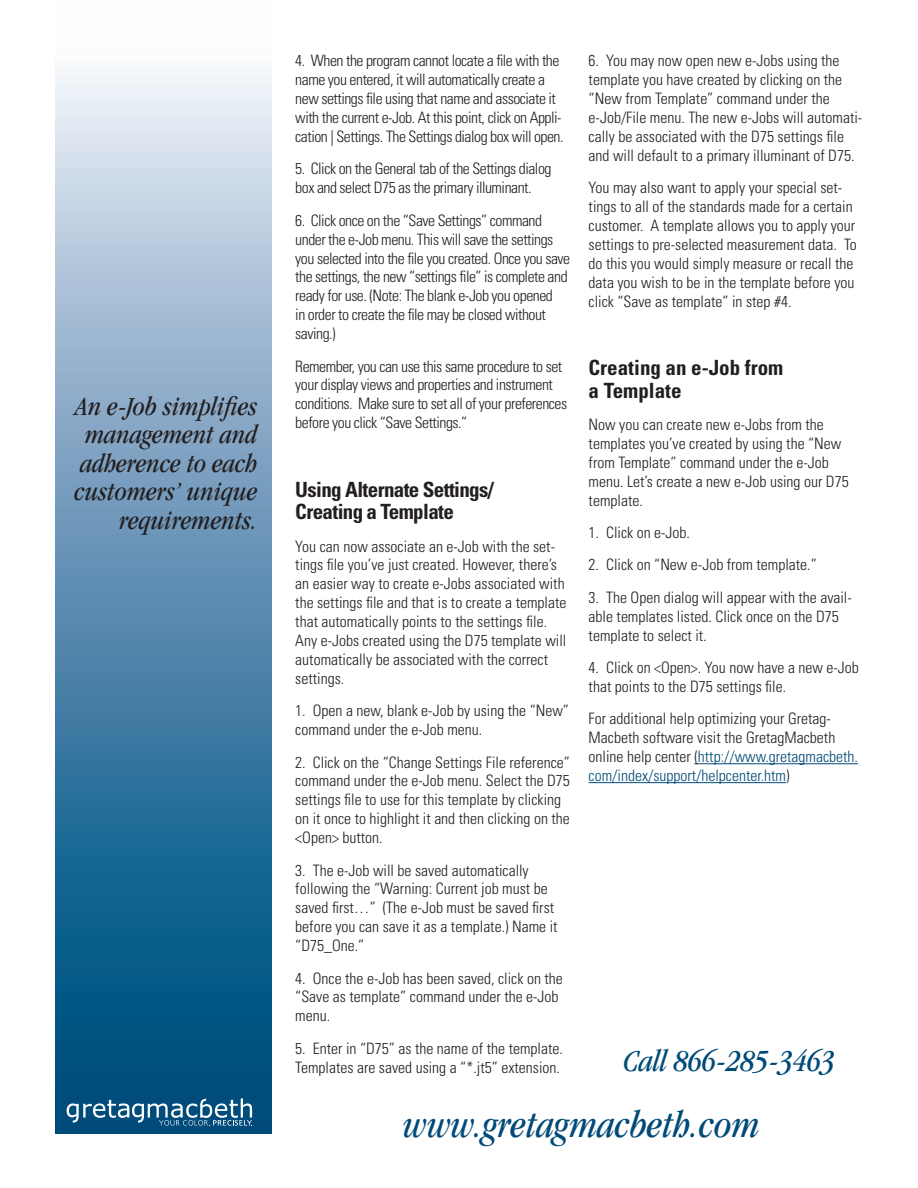
<style>
.page{position:relative;width:918px;height:1188px;background:#fff}
.page>*{position:absolute;margin:0;border:0;box-sizing:border-box;transform-origin:0 0}
.t1{font:italic condensed 39px "Garamond";color:#004a78}
.t2{font:italic condensed 31.5px "Garamond";color:#004a78}
.t3{font:italic condensed 27px/28.5px "Garamond";color:#231f20;text-align:right}
.t4{font:700 condensed 21px/22.5px "Univers";letter-spacing:-.03em;color:#231f20}
.t5{font:700 condensed 21px/22.5px "Univers";color:#231f20}
.t6{font:300 condensed 15.75px/18.9px "Univers";color:#231f20}
.t7{font:300 condensed 15.75px/18.9px "Univers";letter-spacing:-.03em;color:#231f20}
.s1{color:#004a78}
</style>
<div class="page">
<hr style="left:698px;top:763px;width:160px;height:1px;background:#004a78">
<hr style="left:589px;top:782px;width:197px;height:1px;background:#004a78">
<svg style="left:55px;top:70px;width:216px;height:1064px;background:#6393b4"></svg>
<svg style="left:67px;top:1098px;width:185px;height:28px;background:#3b7599"></svg>
<h3 class="t3" style="left:74px;top:392px;width:184px">An e-Job simplifies management and adherence to each customers’ unique requirements.</h3>
<p class="t7" style="left:295px;top:51px;width:270px">4. When the program cannot locate a file with the name you entered, it will automatically create a new settings file using that name and associate it with the current e-Job. At this point, click on Appli&shy;cation | Settings. The Settings dialog box will open.</p>
<p class="t7" style="left:295px;top:159px;width:258px">5. Click on the General tab of the Settings dialog box and select D75 as the primary illuminant.</p>
<p class="t7" style="left:295px;top:211px;width:276px">6. Click once on the “Save Settings” command under the e-Job menu. This will save the settings you selected into the file you created. Once you save the settings, the new “settings file” is complete and ready for use. (Note: The blank e-Job you opened<br>in order to create the file may be closed without saving.)</p>
<p class="t7" style="left:295px;top:357px;width:273px">Remember, you can use this same procedure to set your display views and properties and instrument conditions. Make sure to set all of your preferences before you click “Save Settings.”</p>
<h3 class="t4" style="left:295px;top:478px;width:200px">Using Alternate Settings/<br>Creating a Template</h3>
<p class="t6" style="left:295px;top:537px;width:273px">You can now associate an e-Job with the set&shy;tings file you’ve just created. However, there’s an easier way to create e-Jobs associated with the settings file and that is to create a template that automatically points to the settings file.<br>Any e-Jobs created using the D75 template will automatically be associated with the correct settings.</p>
<p class="t6" style="left:295px;top:701px;width:275px">1. Open a new, blank e-Job by using the “New” command under the e-Job menu.</p>
<p class="t6" style="left:295px;top:753px;width:276px">2. Click on the “Change Settings File reference” command under the e-Job menu. Select the D75 settings file to use for this template by clicking on it once to highlight it and then clicking on the &lt;Open&gt; button.</p>
<p class="t6" style="left:295px;top:861px;width:264px">3. The e-Job will be saved automatically following the “Warning: Current job must be saved first…” (The e-Job must be saved first before you can save it as a template.) Name it “D75_One.”</p>
<p class="t6" style="left:295px;top:969px;width:269px">4. Once the e-Job has been saved, click on the “Save as template” command under the e-Job menu.</p>
<p class="t6" style="left:295px;top:1039px;width:269px">5. Enter in “D75” as the name of the template.<br>Templates are saved using a “*.jt5” extension.</p>
<p class="t6" style="left:589px;top:51px;width:275px">6. You may now open new e-Jobs using the template you have created by clicking on the “New from Template” command under the e-Job/File menu. The new e-Jobs will automati&shy;cally be associated with the D75 settings file and will default to a primary illuminant of D75.</p>
<p class="t6" style="left:589px;top:178px;width:270px">You may also want to apply your special set&shy;tings to all of the standards made for a certain customer. A template allows you to apply your settings to pre-selected measurement data. To do this you would simply measure or recall the data you wish to be in the template before you click “Save as template” in step #4.</p>
<h3 class="t5" style="left:589px;top:356px;width:196px">Creating an e-Job from a Template</h3>
<p class="t6" style="left:589px;top:415px;width:262px">Now you can create new e-Jobs from the templates you’ve created by using the “New from Template” command under the e-Job menu. Let’s create a new e-Job using our D75 template.</p>
<p class="t6" style="left:589px;top:523px;width:103px">1. Click on e-Job.</p>
<p class="t6" style="left:589px;top:555px;width:230px">2. Click on “New e-Job from template.”</p>
<p class="t6" style="left:589px;top:588px;width:265px">3. The Open dialog will appear with the avail&shy;able templates listed. Click once on the D75 template to select it.</p>
<p class="t6" style="left:589px;top:658px;width:272px">4. Click on &lt;Open&gt;. You now have a new e-Job that points to the D75 settings file.</p>
<p class="t6" style="left:589px;top:709px;width:271px">For additional help optimizing your Gretag-Macbeth software visit the GretagMacbeth online help center (<span class="s1">http://www.gretagmacbeth. com/index/support/helpcenter.htm</span>)</p>
<h2 class="t2" style="left:623px;top:1044px;width:213px">Call 866-285-3463</h2>
<h1 class="t1" style="left:403px;top:1103px;width:358px">www.gretagmacbeth.com</h1>
</div>
